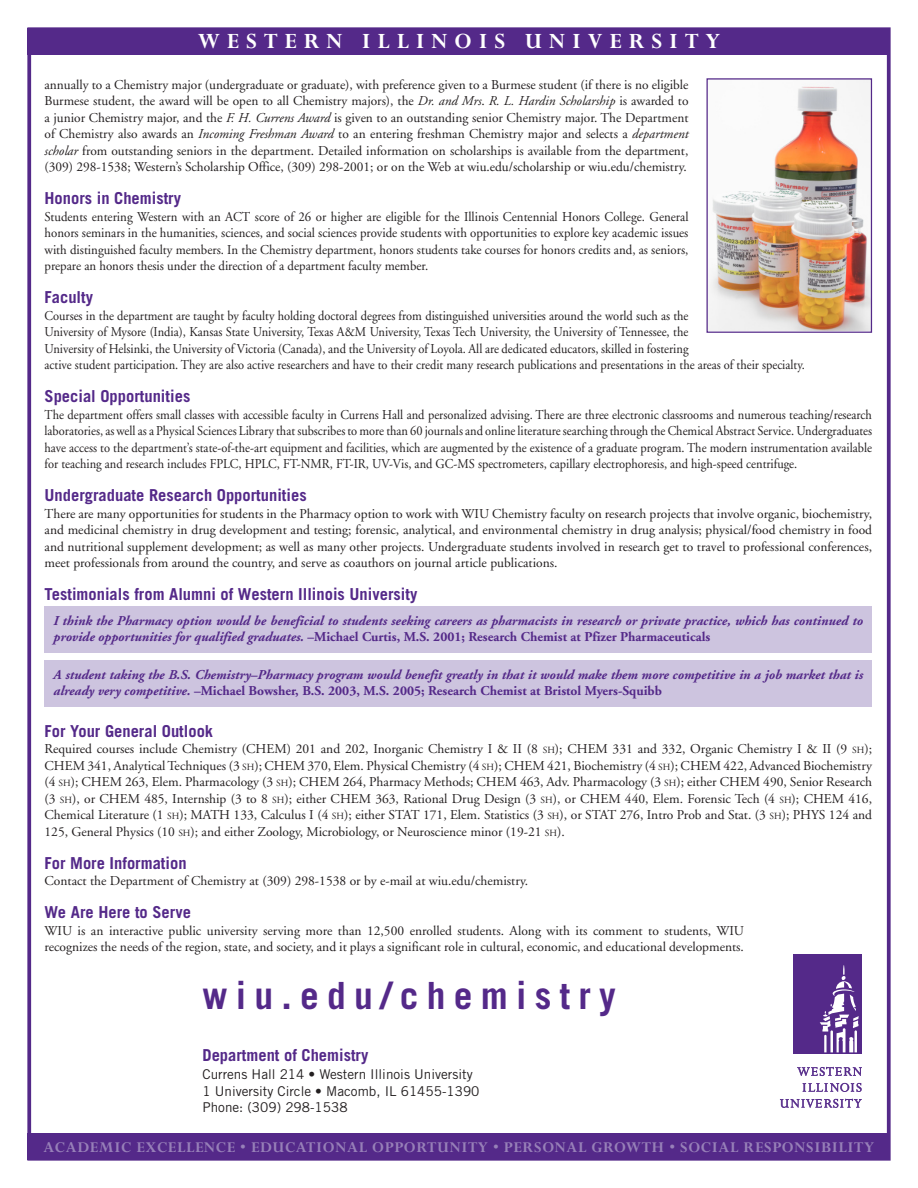
<style>
.page{position:relative;width:918px;height:1188px;background:#fff}
.page>*{position:absolute;margin:0;border:0;box-sizing:border-box;transform-origin:0 0}
.heading_sub_c__web{font:700 37.5px "Trade Gothic";letter-spacing:.22em;color:#542989}
.t1{font:700 24px "Perpetua";letter-spacing:.29em;color:#fff}
.heading_sub_b{font:700 16.5px "Trade Gothic";color:#542989}
.t2{font:700 16.5px "Perpetua";letter-spacing:.04em;color:#9780b8}
.heading_sub_d___BA{font:700 16.5px "Trade Gothic";color:#542989}
.unindented_0___A{font:13.5px/16.5px "Adobe Garamond";color:#231f20;text-align:justify}
.unindented_0___A-2{font:13.5px/16.5px "Adobe Garamond";color:#231f20;scale:.92 1}
.t3{font:italic 700 13.5px/16.5px "Adobe Garamond";color:#542989}
.unindented_0___A-3{font:13.5px/16.5px "Adobe Garamond";color:#231f20;text-align:justify;scale:.95 1}
.unindented_1__addr{font:13.5px "Trade Gothic";color:#231f20}
.s1{font-style:italic}
.s2{font-style:normal}
.s3{font-size:9.45px}
</style>
<div class="page">
<div style="left:28px;top:28px;width:862px;height:27px;background:#542989"></div>
<div style="left:28px;top:1133px;width:862px;height:27px;background:#542989"></div>
<div style="left:45px;top:607px;width:827px;height:46px;background:#cdc4df"></div>
<div style="left:45px;top:661px;width:827px;height:46px;background:#cdc4df"></div>
<div style="left:793px;top:955px;width:68px;height:99px;background:#542989"></div>
<svg style="left:820px;top:965px;width:39px;height:87px"></svg>
<svg style="left:797px;top:1067px;width:65px;height:9px"></svg>
<svg style="left:803px;top:1083px;width:59px;height:9px"></svg>
<svg style="left:780px;top:1099px;width:82px;height:9px"></svg>
<img style="left:709px;top:80px;width:161px;height:251px">
<div style="left:707px;top:78px;width:165px;height:255px;border:1px solid #542989"></div>
<p class="t1" style="left:198px;top:29px;width:524px">WESTERN ILLINOIS UNIVERSITY</p>
<p class="unindented_0___A" style="left:45px;top:77px;width:645px">annually to a Chemistry major (undergraduate or graduate), with preference given to a Burmese student (if there is no eligible Burmese student, the award will be open to all Chemistry majors), the <span class="s1">Dr. and Mrs</span>. <span class="s1">R. L. Hardin Scholarship</span> is awarded to a junior Chemistry major, and the <span class="s1">F. H. Currens Award</span> is given to an outstanding senior Chemistry major. The Department of Chemistry also awards an <span class="s1">Incoming Freshman Award</span> to an entering freshman Chemistry major and selects a <span class="s1">department scholar</span> from outstanding seniors in the department. Detailed information on scholarships is available from the department, (309) 298-1538; Western’s Scholarship Office, (309) 298-2001; or on the Web at wiu.edu/scholarship or wiu.edu/chemistry.</p>
<p class="heading_sub_b" style="left:45px;top:188px;width:138px">Honors in Chemistry</p>
<p class="unindented_0___A-3" style="left:45px;top:209px;width:679px">Students entering Western with an ACT score of 26 or higher are eligible for the Illinois Centennial Honors College. General honors seminars in the humanities, sciences, and social sciences provide students with opportunities to explore key academic issues with distinguished faculty members. In the Chemistry department, honors students take courses for honors credits and, as seniors, prepare an honors thesis under the direction of a department faculty member.</p>
<p class="heading_sub_b" style="left:45px;top:287px;width:50px">Faculty</p>
<p class="unindented_0___A-2" style="left:45px;top:308px;width:828px">Courses in the department are taught by faculty holding doctoral degrees from distinguished universities around the world such as the<br>University of Mysore (India), Kansas State University, Texas A&amp;M University, Texas Tech University, the University of Tennessee, the<br>University of Helsinki, the University of Victoria (Canada), and the University of Loyola. All are dedicated educators, skilled in fostering<br>active student participation. They are also active researchers and have to their credit many research publications and presentations in the areas of their specialty.</p>
<p class="heading_sub_b" style="left:45px;top:386px;width:147px">Special Opportunities</p>
<p class="unindented_0___A-2" style="left:45px;top:407px;width:901px;text-align:justify">The department offers small classes with accessible faculty in Currens Hall and personalized advising. There are three electronic classrooms and numerous teaching/research laboratories, as well as a Physical Sciences Library that subscribes to more than 60 journals and online literature searching through the Chemical Abstract Service. Undergraduates have access to the department’s state-of-the-art equipment and facilities, which are augmented by the existence of a graduate program. The modern instrumentation available for teaching and research includes FPLC, HPLC, FT-NMR, FT-IR, UV-Vis, and GC-MS spectrometers, capillary electrophoresis, and high-speed centrifuge.</p>
<p class="heading_sub_b" style="left:45px;top:485px;width:264px">Undergraduate Research Opportunities</p>
<p class="unindented_0___A" style="left:45px;top:506px;width:829px">There are many opportunities for students in the Pharmacy option to work with WIU Chemistry faculty on research projects that involve organic, biochemistry, and medicinal chemistry in drug development and testing; forensic, analytical, and environmental chemistry in drug analysis; physical/food chemistry in food and nutritional supplement development; as well as many other projects. Undergraduate students involved in research get to travel to professional conferences, meet professionals from around the country, and serve as coauthors on journal article publications.</p>
<p class="heading_sub_b" style="left:45px;top:584px;width:374px">Testimonials from Alumni of Western Illinois University</p>
<p class="t3" style="left:54px;top:612px;width:811px">I think the Pharmacy option would be beneficial to students seeking careers as pharmacists in research or private practice, which has continued to provide opportunities for qualified graduates. <span class="s2">–Michael Curtis, M.S. 2001; Research Chemist at Pfizer Pharmaceuticals</span></p>
<p class="t3" style="left:54px;top:666px;width:811px">A student taking the B.S. Chemistry–Pharmacy program would benefit greatly in that it would make them more competitive in a job market that is already very competitive. <span class="s2">–Michael Bowsher, B.S. 2003, M.S. 2005; Research Chemist at Bristol Myers-Squibb</span></p>
<p class="heading_sub_b" style="left:45px;top:721px;width:170px">For Your General Outlook</p>
<p class="unindented_0___A" style="left:45px;top:741px;width:829px">Required courses include Chemistry (CHEM) 201 and 202, Inorganic Chemistry I &amp; II (8 <span class="s3">SH</span>); CHEM 331 and 332, Organic Chemistry I &amp; II (9 <span class="s3">SH</span>); CHEM 341, Analytical Techniques (3 <span class="s3">SH</span>); CHEM 370, Elem. Physical Chemistry (4 <span class="s3">SH</span>); CHEM 421, Biochemistry (4 <span class="s3">SH</span>); CHEM 422, Advanced Biochemistry (4 <span class="s3">SH</span>); CHEM 263, Elem. Pharmacology (3 <span class="s3">SH</span>); CHEM 264, Pharmacy Methods; CHEM 463, Adv. Pharmacology (3 <span class="s3">SH</span>); either CHEM 490, Senior Research (3 <span class="s3">SH</span>), or CHEM 485, Internship (3 to 8 <span class="s3">SH</span>); either CHEM 363, Rational Drug Design (3 <span class="s3">SH</span>), or CHEM 440, Elem. Forensic Tech (4 <span class="s3">SH</span>); CHEM 416, Chemical Literature (1 <span class="s3">SH</span>); MATH 133, Calculus I (4 <span class="s3">SH</span>); either STAT 171, Elem. Statistics (3 <span class="s3">SH</span>), or STAT 276, Intro Prob and Stat. (3 <span class="s3">SH</span>); PHYS 124 and 125, General Physics (10 <span class="s3">SH</span>); and either Zoology, Microbiology, or Neuroscience minor (19-21 <span class="s3">SH</span>).</p>
<p class="heading_sub_b" style="left:45px;top:853px;width:144px">For More Information</p>
<p class="unindented_0___A" style="left:45px;top:873px;width:485px">Contact the Department of Chemistry at (309) 298-1538 or by e-mail at wiu.edu/chemistry.</p>
<p class="heading_sub_b" style="left:45px;top:902px;width:148px">We Are Here to Serve</p>
<p class="unindented_0___A" style="left:45px;top:923px;width:701px">WIU is an interactive public university serving more than 12,500 enrolled students. Along with its comment to students, WIU recognizes the needs of the region, state, and society, and it plays a significant role in cultural, economic, and educational developments.</p>
<p class="heading_sub_c__web" style="left:202px;top:972px;width:415px">wiu.edu/chemistry</p>
<p class="heading_sub_d___BA" style="left:202px;top:1045px;width:167px">Department of Chemistry</p>
<p class="unindented_1__addr" style="left:202px;top:1066px;width:272px">Currens Hall 214 • Western Illinois University</p>
<p class="unindented_1__addr" style="left:202px;top:1083px;width:279px">1 University Circle • Macomb, IL 61455-1390</p>
<p class="unindented_1__addr" style="left:202px;top:1099px;width:147px">Phone: (309) 298-1538</p>
<p class="t2" style="left:44px;top:1138px;width:832px">ACADEMIC EXCELLENCE • EDUCATIONAL OPPORTUNITY • PERSONAL GROWTH • SOCIAL RESPONSIBILITY</p>
</div>
